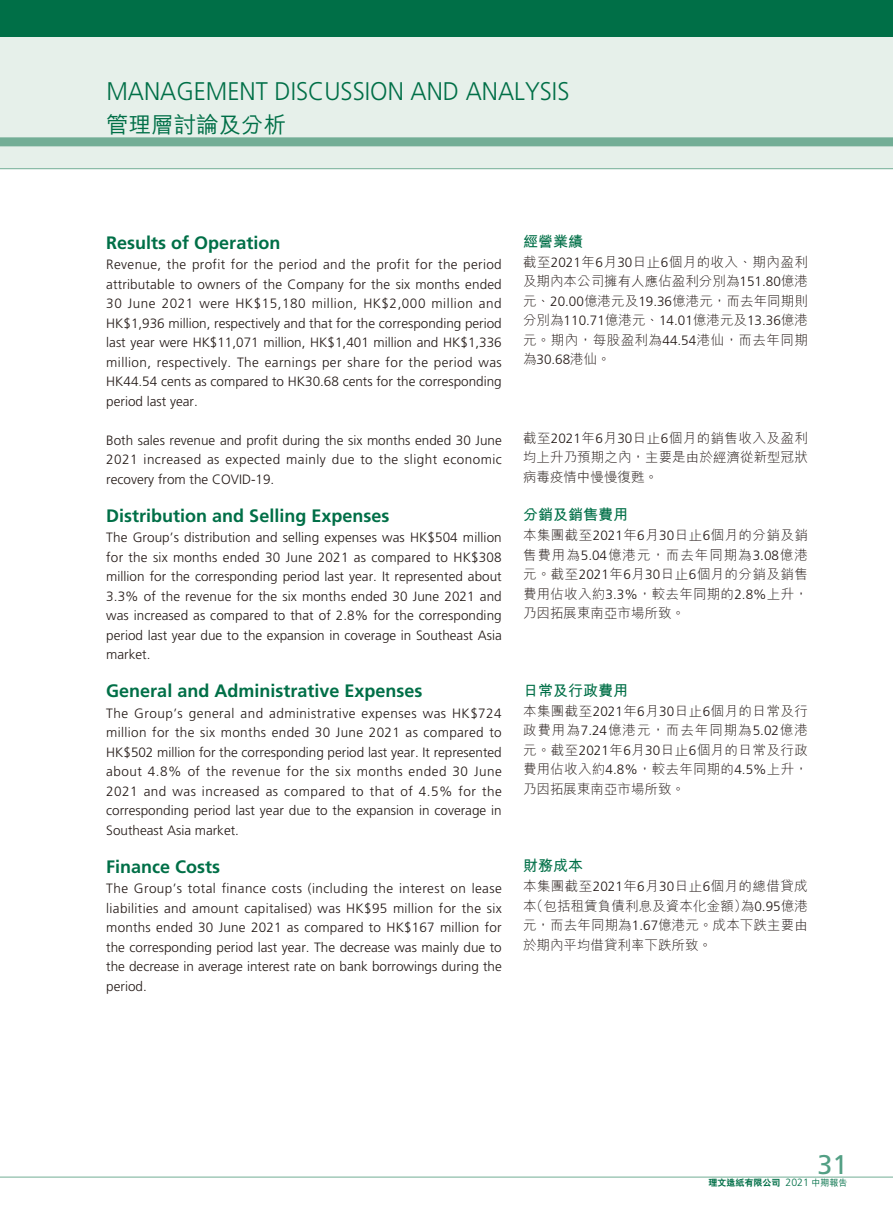
<style>
.page{position:relative;width:893px;height:1212px;background:#fff}
.page>*{position:absolute;margin:0;border:0;box-sizing:border-box;transform-origin:0 0}
.t1{font:27px "Frutiger LT Std";color:#529f84}
.t2{font:300 25.5px "Frutiger LT Std";color:#006f47;scale:.95 1}
.t3{font:22.5px "M Hei HK Medium E Ten B5 H";color:#006f47}
.t4{font:700 18px "Frutiger LT Std";color:#006f47}
.t5{font:15px "M Hei HK Bold E Ten B5 H";color:#006f47}
.t6{font:300 13.5px/19.5px "Frutiger LT Std";color:#231916;text-align:justify}
.t7{font:13.5px/19.5px "M Hei HK Light E Ten B5 H";letter-spacing:.01em;color:#231916;text-align:justify}
.t8{font:13.5px "M Hei HK Light E Ten B5 H";letter-spacing:.035em;color:#231916}
.t9{font:9px "C Hei 2 HK Xbold E Ten B5 H";color:#006f47}
.s1{font-family:"Frutiger LT Std";font-weight:300}
.s2{font-family:"M Hei HK Light E Ten B5 H";font-weight:400}
.s3{font-family:"Frutiger LT Std";font-weight:300;font-size:10.5px}
.s4{font-family:"M Hei HK Medium E Ten B5 H"}
</style>
<div class="page">
<div style="left:0;top:0;width:893px;height:168px;background:#e6f0ea"></div>
<div style="left:0;top:137px;width:893px;height:9px;background:#73ae96"></div>
<hr style="left:0;top:168px;width:893px;height:1px;background:#73ae96">
<div style="left:0;top:0;width:893px;height:36px;background:#006f47"></div>
<hr style="left:0;top:1177px;width:893px;height:1px;background:#73ae96">
<h2 class="t2" style="left:106px;top:79px;width:489px">MANAGEMENT DISCUSSION AND ANALYSIS</h2>
<h3 class="t3" style="left:106px;top:117px;width:181px">管理層討論及分析</h3>
<h3 class="t4" style="left:106px;top:234px;width:176px">Results of Operation</h3>
<p class="t6" style="left:106px;top:255px;width:397px">Revenue, the profit for the period and the profit for the period attributable to owners of the Company for the six months ended 30 June 2021 were HK$15,180 million, HK$2,000 million and HK$1,936 million, respectively and that for the corresponding period last year were HK$11,071 million, HK$1,401 million and HK$1,336 million, respectively. The earnings per share for the period was HK44.54 cents as compared to HK30.68 cents for the corresponding period last year.</p>
<p class="t6" style="left:106px;top:431px;width:397px">Both sales revenue and profit during the six months ended 30 June 2021 increased as expected mainly due to the slight economic recovery from the COVID-19.</p>
<h3 class="t4" style="left:106px;top:507px;width:285px">Distribution and Selling Expenses</h3>
<p class="t6" style="left:106px;top:528px;width:397px">The Group’s distribution and selling expenses was HK$504 million for the six months ended 30 June 2021 as compared to HK$308 million for the corresponding period last year. It represented about 3.3% of the revenue for the six months ended 30 June 2021 and was increased as compared to that of 2.8% for the corresponding period last year due to the expansion in coverage in Southeast Asia market.</p>
<h3 class="t4" style="left:106px;top:682px;width:318px">General and Administrative Expenses</h3>
<p class="t6" style="left:106px;top:704px;width:397px">The Group’s general and administrative expenses was HK$724 million for the six months ended 30 June 2021 as compared to HK$502 million for the corresponding period last year. It represented about 4.8% of the revenue for the six months ended 30 June 2021 and was increased as compared to that of 4.5% for the corresponding period last year due to the expansion in coverage in Southeast Asia market.</p>
<h3 class="t4" style="left:106px;top:858px;width:115px">Finance Costs</h3>
<p class="t6" style="left:106px;top:879px;width:397px">The Group’s total finance costs (including the interest on lease liabilities and amount capitalised) was HK$95 million for the six months ended 30 June 2021 as compared to HK$167 million for the corresponding period last year. The decrease was mainly due to the decrease in average interest rate on bank borrowings during the period.</p>
<p class="t5" style="left:523px;top:236px;width:61px">經營業績</p>
<p class="t7" style="left:523px;top:254px;width:286px">截至<span class="s1">2021</span>年<span class="s1">6</span>月<span class="s1">30</span>日止<span class="s1">6</span>個月的收入、期內盈利及期內本公司擁有人應佔盈利分別為<span class="s1">151.80</span>億港元、<span class="s1">20.00</span>億港元及<span class="s1">19.36</span>億港元，而去年同期則</p>
<p class="t6" style="left:523px;top:312px;width:286px"><span class="s2">分別為</span>110.71<span class="s2">億港元、</span>14.01<span class="s2">億港元及</span>13.36<span class="s2">億港</span></p>
<p class="t8" style="left:523px;top:335px;width:286px">元。期內，每股盈利為<span class="s1">44.54</span>港仙，而去年同期</p>
<p class="t6" style="left:523px;top:351px;width:89px"><span class="s2">為</span>30.68<span class="s2">港仙。</span></p>
<p class="t7" style="left:523px;top:429px;width:286px">截至<span class="s1">2021</span>年<span class="s1">6</span>月<span class="s1">30</span>日止<span class="s1">6</span>個月的銷售收入及盈利均上升乃預期之內，主要是由於經濟從新型冠狀病毒疫情中慢慢復甦。</p>
<p class="t5" style="left:523px;top:509px;width:106px">分銷及銷售費用</p>
<p class="t7" style="left:523px;top:527px;width:286px">本集團截至<span class="s1">2021</span>年<span class="s1">6</span>月<span class="s1">30</span>日止<span class="s1">6</span>個月的分銷及銷售費用為<span class="s1">5.04</span>億港元，而去年同期為<span class="s1">3.08</span>億港元。截至<span class="s1">2021</span>年<span class="s1">6</span>月<span class="s1">30</span>日止<span class="s1">6</span>個月的分銷及銷售費用佔收入約<span class="s1">3.3%</span>，較去年同期的<span class="s1">2.8%</span>上升，乃因拓展東南亞市場所致。</p>
<p class="t5" style="left:523px;top:684px;width:106px">日常及行政費用</p>
<p class="t7" style="left:523px;top:702px;width:286px">本集團截至<span class="s1">2021</span>年<span class="s1">6</span>月<span class="s1">30</span>日止<span class="s1">6</span>個月的日常及行政費用為<span class="s1">7.24</span>億港元，而去年同期為<span class="s1">5.02</span>億港元。截至<span class="s1">2021</span>年<span class="s1">6</span>月<span class="s1">30</span>日止<span class="s1">6</span>個月的日常及行政費用佔收入約<span class="s1">4.8%</span>，較去年同期的<span class="s1">4.5%</span>上升，乃因拓展東南亞市場所致。</p>
<p class="t5" style="left:523px;top:860px;width:61px">財務成本</p>
<p class="t7" style="left:523px;top:878px;width:286px">本集團截至<span class="s1">2021</span>年<span class="s1">6</span>月<span class="s1">30</span>日止<span class="s1">6</span>個月的總借貸成本（包括租賃負債利息及資本化金額）為<span class="s1">0.95</span>億港元，而去年同期為<span class="s1">1.67</span>億港元。成本下跌主要由於期內平均借貸利率下跌所致。</p>
<h1 class="t1" style="left:817px;top:1151px;width:32px">31</h1>
<p class="t9" style="left:709px;top:1179px;width:140px">理文造紙有限公司 <span class="s3">2021</span> <span class="s4">中期報告</span></p>
</div>
